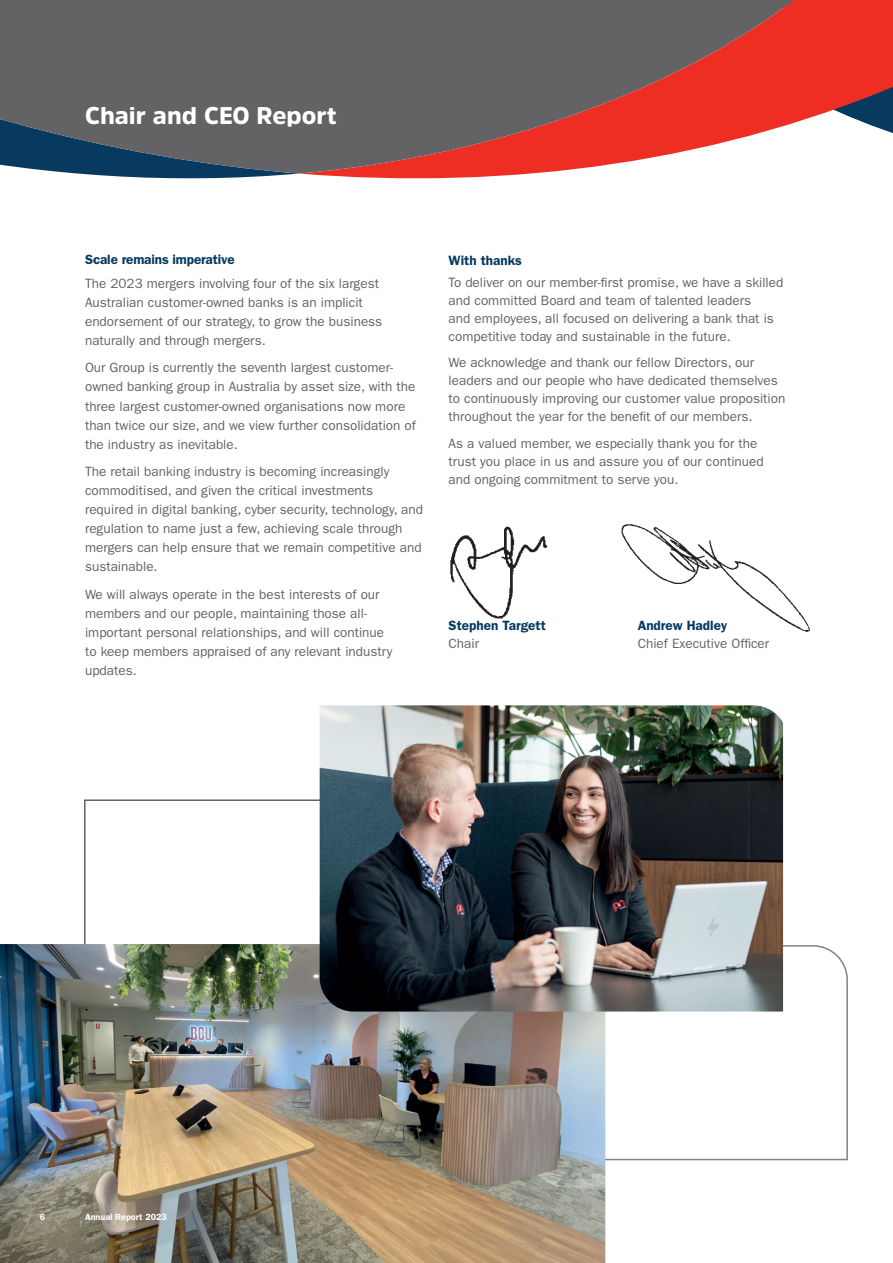
<style>
.page{position:relative;width:893px;height:1263px;background:#fff}
.page>*{position:absolute;margin:0;border:0;box-sizing:border-box;transform-origin:0 0}
.t1{font:900 24px "Amsi Pro";color:#fff}
.t2{font:13.5px/19px "ITC Franklin Gothic Std";color:#636366}
.t3{font:600 13.5px "ITC Franklin Gothic Std";color:#083a5f}
.t4{font:600 9px "ITC Franklin Gothic Std";color:#fff}
</style>
<div class="page">
<svg style="left:605px;top:944px;width:243px;height:217px"></svg>
<svg style="left:84px;top:799px;width:236px;height:145px"></svg>
<img style="left:0;top:944px;width:605px;height:319px">
<img style="left:621px;top:524px;width:189px;height:108px">
<img style="left:450px;top:526px;width:98px;height:93px">
<svg style="left:305px;top:174px;width:219px;height:5px"></svg>
<svg style="left:84px;top:174px;width:209px;height:5px"></svg>
<svg style="left:0;top:0;width:893px;height:174px;fill:#636366"></svg>
<img style="left:320px;top:705px;width:463px;height:306px">
<h1 class="t1" style="left:85px;top:99px;width:253px">Chair and CEO Report</h1>
<p class="t3" style="left:85px;top:252px;width:151px">Scale remains imperative</p>
<p class="t2" style="left:85px;top:274px;width:299px">The 2023 mergers involving four of the six largest Australian customer-owned banks is an implicit endorsement of our strategy, to grow the business naturally and through mergers.</p>
<p class="t2" style="left:85px;top:358px;width:332px">Our Group is currently the seventh largest customer&shy;owned banking group in Australia by asset size, with the three largest customer-owned organisations now more than twice our size, and we view further consolidation of the industry as inevitable.</p>
<p class="t2" style="left:85px;top:462px;width:339px">The retail banking industry is becoming increasingly commoditised, and given the critical investments required in digital banking, cyber security, technology, and regulation to name just a few, achieving scale through mergers can help ensure that we remain competitive and sustainable.</p>
<p class="t2" style="left:85px;top:585px;width:309px">We will always operate in the best interests of our members and our people, maintaining those all&shy;important personal relationships, and will continue to keep members appraised of any relevant industry updates.</p>
<p class="t3" style="left:449px;top:252px;width:75px">With thanks</p>
<p class="t2" style="left:449px;top:273px;width:336px;line-height:18px">To deliver on our member-first promise, we have a skilled and committed Board and team of talented leaders<br>and employees, all focused on delivering a bank that is competitive today and sustainable in the future.</p>
<p class="t2" style="left:449px;top:354px;width:338px;line-height:18px">We acknowledge and thank our fellow Directors, our leaders and our people who have dedicated themselves to continuously improving our customer value proposition throughout the year for the benefit of our members.</p>
<p class="t2" style="left:449px;top:434px;width:317px;line-height:18px">As a valued member, we especially thank you for the trust you place in us and assure you of our continued and ongoing commitment to serve you.</p>
<p class="t3" style="left:449px;top:618px;width:99px">Stephen Targett</p>
<p class="t2" style="left:449px;top:634px;width:32px">Chair</p>
<p class="t3" style="left:638px;top:618px;width:91px">Andrew Hadley</p>
<p class="t2" style="left:638px;top:634px;width:133px">Chief Executive Officer</p>
<p class="t4" style="left:40px;top:1212px;width:7px">6</p>
<p class="t4" style="left:85px;top:1212px;width:83px">Annual Report 2023</p>
</div>
